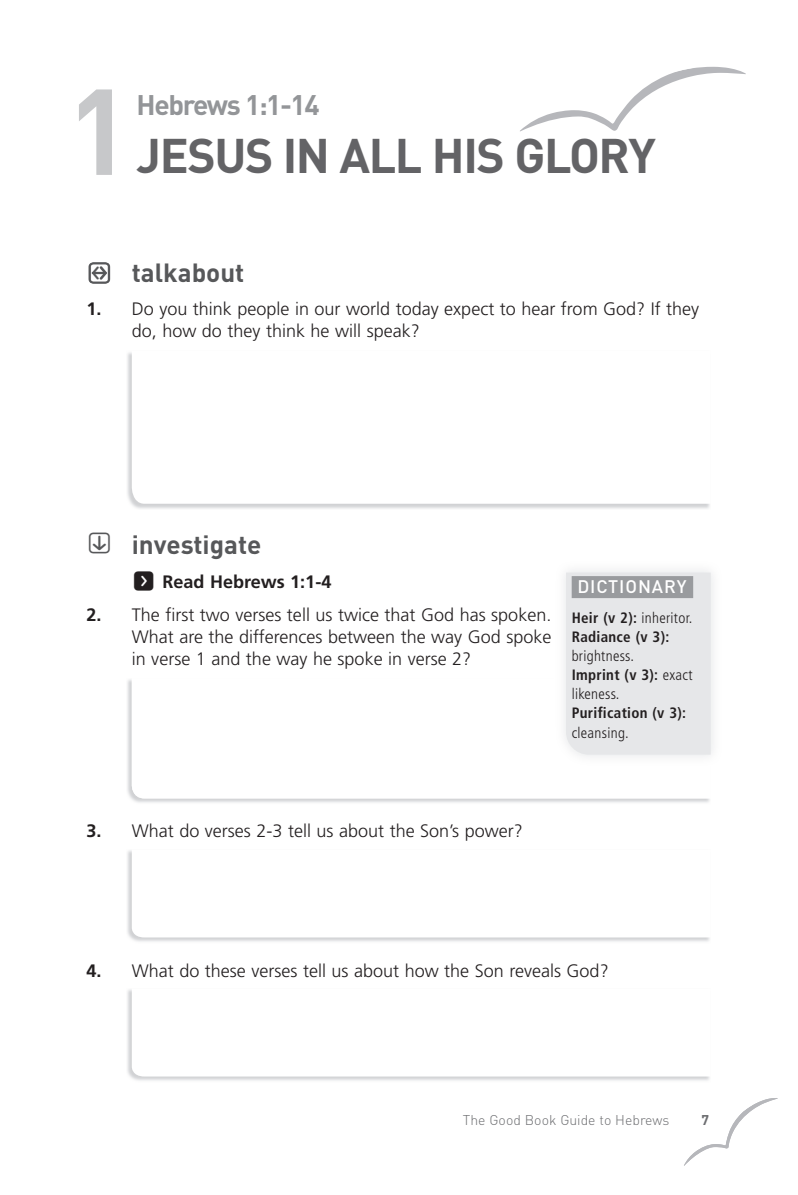
<style>
.page{position:relative;width:798px;height:1195px;background:#fff}
.page>*{position:absolute;margin:0;border:0;box-sizing:border-box;transform-origin:0 0}
.t1{font:700 120px "DIN";color:#c7c8ca}
.t2{font:700 48px "DIN";letter-spacing:-.03em;color:#636366}
.t3{font:700 28px "DIN";letter-spacing:-.05em;color:#939598}
.t4{font:700 26px "DIN";color:#57585a}
.t5{font:300 18px/22px "Frutiger";color:#231f20}
.t6{font:700 18px "Frutiger";color:#231f20}
.t7{font:500 18px "DIN";letter-spacing:.05em;color:#fff}
.t8{font:700 condensed 15px/19px "Frutiger";letter-spacing:.02em;color:#231f20}
.t9{font:300 condensed 15px/19px "Frutiger";letter-spacing:.02em;color:#231f20}
.t10{font:300 14px "DIN";color:#6c6d70}
.t11{font:700 14px "DIN";color:#6c6d70}
.s1{font-family:"Button Bonus Rounded Positive";font-weight:400}
.s2{font-weight:700}
.s3{font-family:"Button Bonus Rounded Negative";font-weight:400;font-size:24px}
.s4{font-weight:300}
</style>
<div class="page">
<img style="left:127px;top:352px;width:583px;height:157px">
<svg style="left:132px;top:352px;width:578px;height:152px"></svg>
<img style="left:127px;top:679px;width:583px;height:124px">
<svg style="left:132px;top:679px;width:578px;height:119px"></svg>
<img style="left:127px;top:850px;width:583px;height:92px">
<svg style="left:132px;top:850px;width:578px;height:87px"></svg>
<img style="left:127px;top:989px;width:583px;height:92px">
<svg style="left:132px;top:989px;width:578px;height:87px"></svg>
<img style="left:564px;top:570px;width:149px;height:185px">
<img style="left:554px;top:678px;width:156px;height:88px">
<div style="left:565px;top:572px;width:145px;height:183px;background:#e6e7e9"></div>
<div style="left:571px;top:576px;width:121px;height:22px;background:#999b9e"></div>
<svg style="left:684px;top:1098px;width:93px;height:68px"></svg>
<svg style="left:520px;top:67px;width:225px;height:64px"></svg>
<h1 class="t1" style="left:66px;top:53px;width:67px">1</h1>
<h3 class="t3" style="left:136px;top:87px;width:184px">Hebrews 1:1-14</h3>
<h2 class="t2" style="left:136px;top:124px;width:520px">JESUS IN ALL HIS GLORY</h2>
<h3 class="t4" style="left:86px;top:255px;width:159px"><span class="s1">PQ</span> talkabout</h3>
<p class="t5" style="left:132px;top:298px;width:568px;text-indent:-45px"><span class="s2">1.</span> Do you think people in our world today expect to hear from God? If they do, how do they think he will speak?</p>
<h3 class="t4" style="left:86px;top:528px;width:176px"><span class="s1">S</span> investigate</h3>
<p class="t6" style="left:132px;top:571px;width:201px"><span class="s3">f</span> Read Hebrews 1:1-4</p>
<p class="t5" style="left:132px;top:604px;width:421px;text-align:justify;text-indent:-45px"><span class="s2">2.</span> The first two verses tell us twice that God has spoken.<br>What are the differences between the way God spoke in verse 1 and the way he spoke in verse 2?</p>
<p class="t7" style="left:577px;top:575px;width:111px">DICTIONARY</p>
<p class="t8" style="left:571px;top:609px;width:122px">Heir (v 2): <span class="s4">inheritor.<br></span>Radiance (v 3):</p>
<p class="t9" style="left:571px;top:647px;width:122px">brightness.<br><span class="s2">Imprint (v 3):</span> exact likeness.</p>
<p class="t8" style="left:571px;top:704px;width:116px">Purification (v 3):</p>
<p class="t9" style="left:571px;top:723px;width:59px">cleansing.</p>
<p class="t5" style="left:86px;top:820px;width:437px"><span class="s2">3.</span> What do verses 2-3 tell us about the Son’s power?</p>
<p class="t5" style="left:86px;top:959px;width:523px"><span class="s2">4.</span> What do these verses tell us about how the Son reveals God?</p>
<p class="t10" style="left:462px;top:1111px;width:208px">The Good Book Guide to Hebrews</p>
<p class="t11" style="left:701px;top:1111px;width:9px">7</p>
</div>
